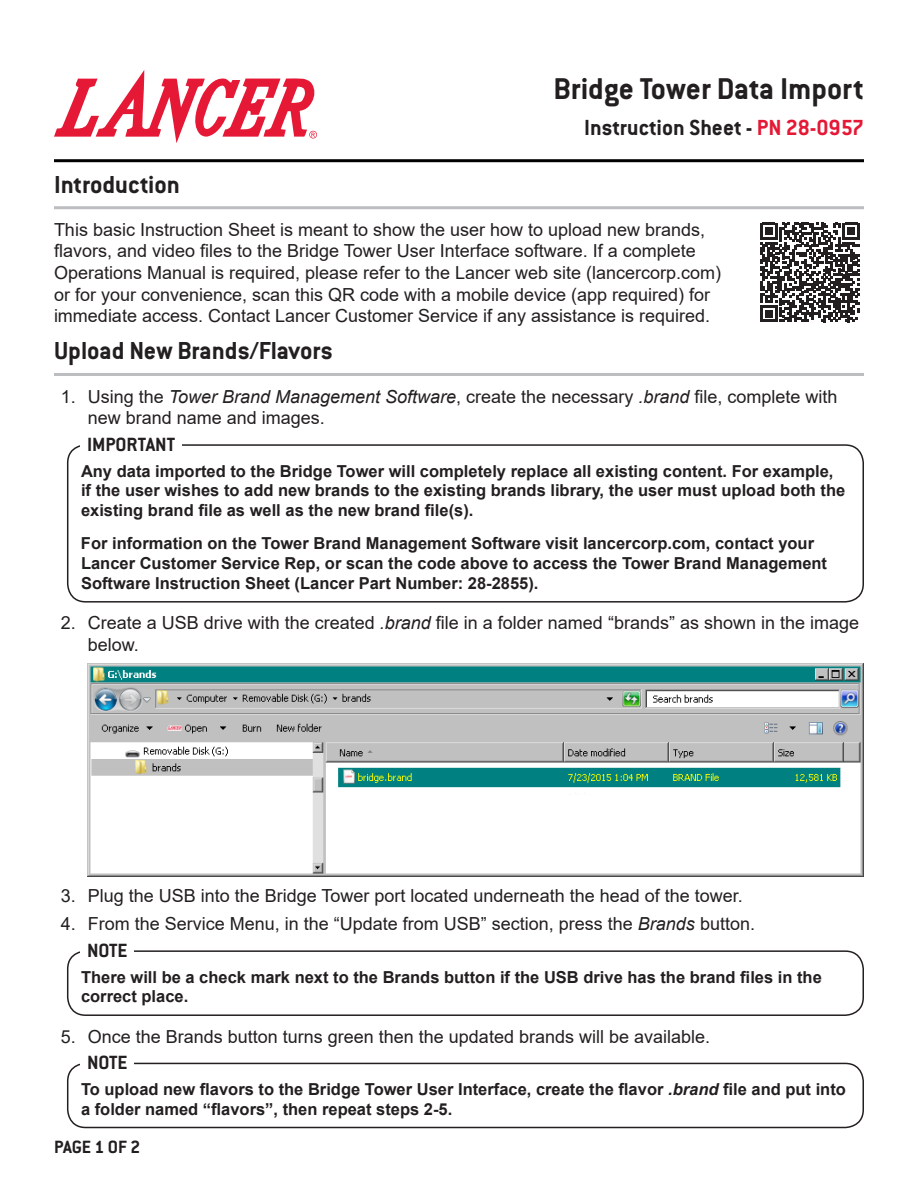
<style>
.page{position:relative;width:918px;height:1188px;background:#fff}
.page>*{position:absolute;margin:0;border:0;box-sizing:border-box;transform-origin:0 0}
.t1{font:700 33px "Conduit ITC Std";color:#231f20}
.t2{font:700 27px "Conduit ITC Std";color:#231f20}
.t3{font:700 24px "Conduit ITC Std";color:#231f20}
.t4{font:700 21px "Conduit ITC Std";letter-spacing:-.005em;color:#231f20}
.t5{font:700 19.5px "Conduit ITC Std";letter-spacing:-.01em;color:#231f20}
.t6{font:18px/21.6px "Arial";color:#231f20}
.t7{font:700 16.5px/19.8px "Arial";color:#231f20}
.s1{color:#e51836}
.s2{font-style:italic}
</style>
<div class="page">
<svg style="left:54px;top:70px;width:263px;height:73px"></svg>
<hr style="left:54px;top:159px;width:810px;height:3px;background:#000">
<hr style="left:54px;top:206px;width:810px;height:3px;background:#bcbdc0">
<hr style="left:54px;top:373px;width:810px;height:3px;background:#bcbdc0">
<svg style="left:760px;top:223px;width:100px;height:99px"></svg>
<div style="left:67px;top:444px;width:797px;height:159px;border:2px solid #231f20;border-radius:18px"></div>
<div style="left:67px;top:950px;width:797px;height:66px;border:2px solid #231f20;border-radius:18px"></div>
<div style="left:67px;top:1063px;width:797px;height:65px;border:2px solid #231f20;border-radius:18px"></div>
<div style="left:80px;top:431px;width:102px;height:27px;background:#fff"></div>
<div style="left:80px;top:937px;width:54px;height:27px;background:#fff"></div>
<div style="left:80px;top:1049px;width:54px;height:27px;background:#fff"></div>
<img style="left:87px;top:664px;width:777px;height:212px">
<p class="t2" style="left:54px;top:168px;width:128px">Introduction</p>
<p class="t1" style="left:554px;top:69px;width:312px">Bridge Tower Data Import</p>
<p class="t3" style="left:584px;top:113px;width:281px">Instruction Sheet - <span class="s1">PN 28-0957</span></p>
<p class="t6" style="left:54px;top:219px;width:669px">This basic Instruction Sheet is meant to show the user how to upload new brands, flavors, and video files to the Bridge Tower User Interface software. If a complete Operations Manual is required, please refer to the Lancer web site (lancercorp.com) or for your convenience, scan this QR code with a mobile device (app required) for immediate access. Contact Lancer Customer Service if any assistance is required.</p>
<p class="t2" style="left:54px;top:335px;width:280px">Upload New Brands/Flavors</p>
<p class="t6" style="left:88px;top:385px;width:751px;text-indent:-27px">1. Using the <span class="s2">Tower Brand Management Software</span>, create the necessary <span class="s2">.brand</span> file, complete with new brand name and images.</p>
<p class="t7" style="left:81px;top:461px;width:766px">Any data imported to the Bridge Tower will completely replace all existing content. For example, if the user wishes to add new brands to the existing brands library, the user must upload both the existing brand file as well as the new brand file(s).</p>
<p class="t7" style="left:81px;top:534px;width:748px">For information on the Tower Brand Management Software visit lancercorp.com, contact your<br>Lancer Customer Service Rep, or scan the code above to access the Tower Brand Management<br>Software Instruction Sheet (Lancer Part Number: 28-2855).</p>
<p class="t4" style="left:87px;top:432px;width:89px">IMPORTANT</p>
<p class="t6" style="left:88px;top:612px;width:773px;text-indent:-27px">2. Create a USB drive with the created <span class="s2">.brand</span> file in a folder named “brands” as shown in the image below.</p>
<p class="t6" style="left:61px;top:885px;width:684px">3. Plug the USB into the Bridge Tower port located underneath the head of the tower.</p>
<p class="t6" style="left:61px;top:913px;width:696px">4. From the Service Menu, in the “Update from USB” section, press the <span class="s2">Brands</span> button.</p>
<p class="t4" style="left:87px;top:938px;width:42px">NOTE</p>
<p class="t7" style="left:81px;top:967px;width:742px">There will be a check mark next to the Brands button if the USB drive has the brand files in the correct place.</p>
<p class="t6" style="left:61px;top:1025px;width:651px">5. Once the Brands button turns green then the updated brands will be available.</p>
<p class="t4" style="left:87px;top:1050px;width:42px">NOTE</p>
<p class="t7" style="left:81px;top:1079px;width:766px">To upload new flavors to the Bridge Tower User Interface, create the flavor <span class="s2">.brand</span> file and put into a folder named “flavors”, then repeat steps 2-5.</p>
<p class="t5" style="left:54px;top:1135px;width:88px">PAGE 1 OF 2</p>
</div>
